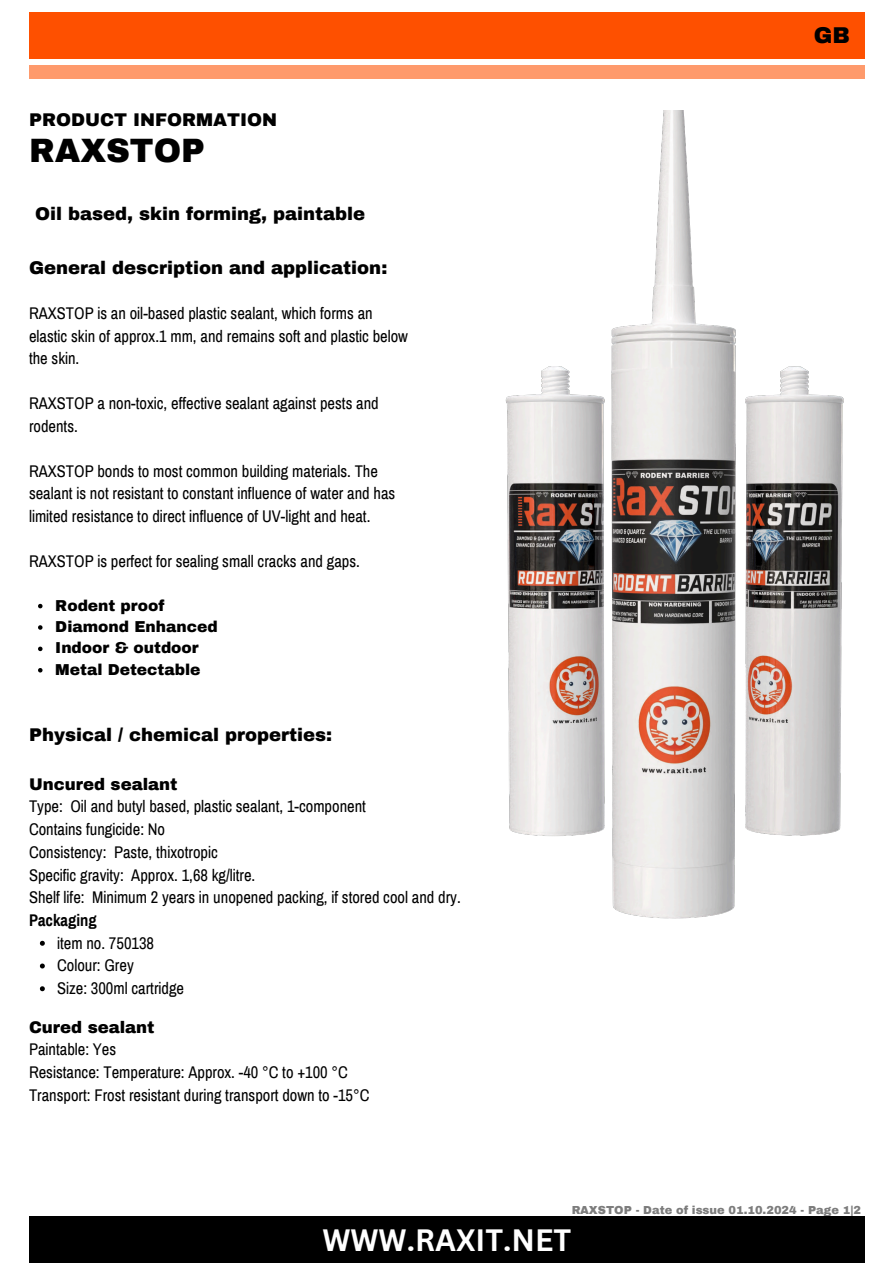
<style>
.page{position:relative;width:894px;height:1264px;background:#fff}
.page>*{position:absolute;margin:0;border:0;box-sizing:border-box;transform-origin:0 0}
.t1{font:900 33px "Archivo";color:#000}
.t2{font:700 30px "Canva Sans";color:#fff}
.t3{font:900 22.35px "Archivo";color:#000}
.t4{font:900 18px "Archivo";color:#000}
.t5{font:16.5px/22.6px "Archivo Narrow";color:#000}
.t6{font:900 15.45px "Archivo";color:#000}
.t7{font:900 11.4px "Archivo";color:#000}
.s1{font-family:"Archivo";font-weight:900}
.s2{font-weight:700}
</style>
<div class="page">
<div style="left:29px;top:12px;width:835px;height:47px;background:#fe5000"></div>
<div style="left:29px;top:65px;width:835px;height:13px;background:#fe9a6c"></div>
<img style="left:505px;top:111px;width:339px;height:808px">
<svg style="left:38px;top:604px;width:5px;height:4px"></svg>
<svg style="left:38px;top:625px;width:5px;height:4px"></svg>
<svg style="left:38px;top:646px;width:5px;height:5px"></svg>
<svg style="left:38px;top:668px;width:5px;height:4px"></svg>
<svg style="left:40px;top:940px;width:5px;height:5px"></svg>
<svg style="left:40px;top:963px;width:5px;height:5px"></svg>
<svg style="left:40px;top:986px;width:5px;height:5px"></svg>
<div style="left:29px;top:1216px;width:835px;height:47px;background:#000"></div>
<h4 class="t4" style="left:29px;top:110px;width:249px">PRODUCT INFORMATION</h4>
<h2 class="t1" style="left:29px;top:133px;width:177px">RAXSTOP</h2>
<h5 class="t4" style="left:35px;top:204px;width:331px">Oil based, skin forming, paintable</h5>
<h5 class="t4" style="left:29px;top:258px;width:360px">General description and application:</h5>
<h5 class="t5" style="left:29px;top:302px;width:380px">RAXSTOP is an oil-based plastic sealant, which forms an elastic skin of approx.1 mm, and remains soft and plastic below the skin.</h5>
<h5 class="t5" style="left:29px;top:392px;width:351px">RAXSTOP a non-toxic, effective sealant against pests and rodents.</h5>
<h5 class="t5" style="left:29px;top:460px;width:368px">RAXSTOP bonds to most common building materials. The sealant is not resistant to constant influence of water and has limited resistance to direct influence of UV-light and heat.</h5>
<h5 class="t5" style="left:29px;top:550px;width:332px">RAXSTOP is perfect for sealing small cracks and gaps.</h5>
<p class="t6" style="left:55px;top:597px;width:111px">Rodent proof</p>
<p class="t6" style="left:55px;top:618px;width:164px">Diamond Enhanced</p>
<p class="t6" style="left:55px;top:640px;width:145px">Indoor &amp; outdoor</p>
<p class="t6" style="left:55px;top:661px;width:147px">Metal Detectable</p>
<h5 class="t4" style="left:29px;top:725px;width:304px">Physical / chemical properties:</h5>
<h5 class="t5" style="left:29px;top:772px;width:433px"><span class="s1">Uncured sealant<br></span>Type: Oil and butyl based, plastic sealant, 1-component<br>Contains fungicide: No<br>Consistency: Paste, thixotropic<br>Specific gravity: Approx. 1,68 kg/litre.<br>Shelf life: Minimum 2 years in unopened packing, if stored cool and dry.<br><span class="s2">Packaging</span></h5>
<p class="t5" style="left:57px;top:931px;width:98px">item no. 750138</p>
<p class="t5" style="left:57px;top:954px;width:78px">Colour: Grey</p>
<p class="t5" style="left:57px;top:977px;width:128px">Size: 300ml cartridge</p>
<h5 class="t5" style="left:29px;top:1015px;width:342px"><span class="s1">Cured sealant<br></span>Paintable: Yes<br>Resistance: Temperature: Approx. -40 °C to +100 °C Transport: Frost resistant during transport down to -15°C</h5>
<p class="t3" style="left:813px;top:23px;width:37px">GB</p>
<p class="t7" style="left:571px;top:1203px;width:291px">RAXSTOP - Date of issue 01.10.2024 - Page 1|2</p>
<p class="t2" style="left:322px;top:1218px;width:250px">WWW.RAXIT.NET</p>
</div>
